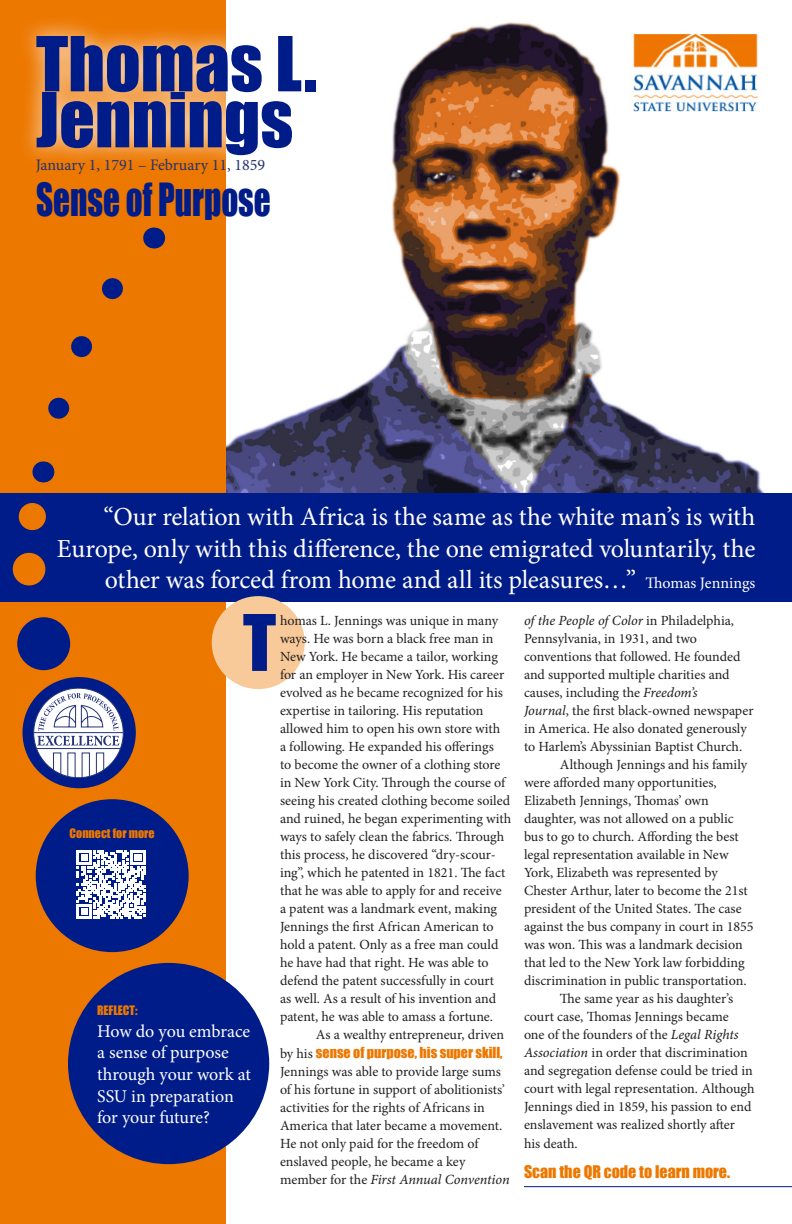
<style>
.page{position:relative;width:792px;height:1224px;background:#fff}
.page>*{position:absolute;margin:0;border:0;box-sizing:border-box;transform-origin:0 0}
.t1{font:72px "Impact";color:#001c88}
.t2{font:70px/56px "Impact";color:#001c88}
.t3{font:42px "Impact";color:#001c88;scale:.79 1}
.t4{font:26px/31.2px "Minion Pro";letter-spacing:-.005em;color:#fff;text-align:right}
.t5{font:18px/21.6px "Minion Pro";letter-spacing:-.005em;color:#fff}
.t6{font:16px "Minion Pro";color:#243374}
.t7{font:16px "Impact";color:#ed7800}
.t8{font:14px/18px "Minion Pro";color:#231f20}
.t9{font:12px "Impact";color:#ed7800}
.s1{font-size:16px}
.s2{font-family:"Impact";color:#ed7800}
.s3{font-family:"Minion Pro It Capt"}
</style>
<div class="page">
<img style="left:226px;top:22px;width:566px;height:472px">
<div style="left:0;top:0;width:226px;height:1224px;background:#ed7800"></div>
<div style="left:0;top:494px;width:792px;height:108px;background:#001c88"></div>
<div style="left:16px;top:16px;width:320px;height:159px;background:#fff;opacity:.75"></div>
<div style="left:36px;top:799px;width:153px;height:153px;background:#001c88;border-radius:50%"></div>
<div style="left:212px;top:596px;width:93px;height:93px;background:#f8c999;border-radius:50%"></div>
<div style="left:17px;top:617px;width:53px;height:53px;background:#001c88;border-radius:50%"></div>
<div style="left:13px;top:553px;width:32px;height:32px;background:#ed7800;border-radius:50%"></div>
<svg style="left:43px;top:461px;width:1px;height:21px"></svg>
<svg style="left:48px;top:228px;width:113px;height:191px"></svg>
<img style="left:629px;top:32px;width:132px;height:86px">
<div style="left:19px;top:503px;width:27px;height:27px;background:#ed7800;border-radius:50%"></div>
<hr style="left:524px;top:1186px;width:268px;height:1px;background:#001c88">
<div style="left:68px;top:963px;width:201px;height:201px;background:#001c88;border-radius:50%"></div>
<div style="left:22px;top:677px;width:114px;height:111px;background:#001c88;border-radius:50%"></div>
<svg style="left:33px;top:688px;width:91px;height:90px"></svg>
<svg style="left:77px;top:850px;width:68px;height:69px"></svg>
<p class="t2" style="left:36px;top:34px;width:282px">Thomas L.<br>Jennings</p>
<p class="t3" style="left:36px;top:167px;width:299px">Sense of Purpose</p>
<p class="t6" style="left:36px;top:155px;width:231px">January 1, 1791 – February 11, 1859</p>
<p class="t4" style="left:57px;top:502px;width:700px">“Our relation with Africa is the same as the white man’s is with<br>Europe, only with this difference, the one emigrated voluntarily, the other was forced from home and all its pleasures…” <span class="s1">Thomas Jennings</span></p>
<p class="t1" style="left:243px;top:587px;width:35px">T</p>
<p class="t8" style="left:280px;top:612px;width:233px">homas L. Jennings was unique in many ways. He was born a black free man in New York. He became a tailor, working for an employer in New York. His career evolved as he became recognized for his expertise in tailoring. His reputation allowed him to open his own store with<br>a following. He expanded his offerings<br>to become the owner of a clothing store in New York City. Through the course of seeing his created clothing become soiled and ruined, he began experimenting with ways to safely clean the fabrics. Through this process, he discovered “dry-scour&shy;ing”, which he patented in 1821. The fact that he was able to apply for and receive a patent was a landmark event, making Jennings the first African American to hold a patent. Only as a free man could he have had that right. He was able to defend the patent successfully in court<br>as well. As a result of his invention and patent, he was able to amass a fortune.</p>
<p class="t8" style="left:280px;top:1026px;width:231px;text-indent:36px">As a wealthy entrepreneur, driven by his <span class="s2">sense of purpose, his super skill, </span>Jennings was able to provide large sums of his fortune in support of abolitionists’ activities for the rights of Africans in America that later became a movement.<br>He not only paid for the freedom of enslaved people, he became a key member for the <span class="s3">First Annual Convention</span></p>
<p class="t9" style="left:70px;top:824px;width:86px">Connect for more</p>
<p class="t9" style="left:97px;top:1001px;width:42px">REFLECT:</p>
<p class="t5" style="left:97px;top:1020px;width:155px">How do you embrace a sense of purpose through your work at<br>SSU in preparation for your future?</p>
<p class="t8" style="left:524px;top:612px;width:231px"><span class="s3">of the People of Color</span> in Philadelphia, Pennsylvania, in 1931, and two conventions that followed. He founded and supported multiple charities and causes, including the <span class="s3">Freedom’s<br>Journal</span>, the first black-owned newspaper in America. He also donated generously to Harlem’s Abyssinian Baptist Church.</p>
<p class="t8" style="left:524px;top:756px;width:231px;text-indent:36px">Although Jennings and his family were afforded many opportunities, Elizabeth Jennings, Thomas’ own daughter, was not allowed on a public bus to go to church. Affording the best legal representation available in New York, Elizabeth was represented by Chester Arthur, later to become the 21st president of the United States. The case against the bus company in court in 1855 was won. This was a landmark decision that led to the New York law forbidding discrimination in public transportation.</p>
<p class="t8" style="left:524px;top:990px;width:232px;text-indent:36px">The same year as his daughter’s court case, Thomas Jennings became<br>one of the founders of the <span class="s3">Legal Rights Association</span> in order that discrimination and segregation defense could be tried in court with legal representation. Although Jennings died in 1859, his passion to end enslavement was realized shortly after his death.</p>
<p class="t7" style="left:524px;top:1160px;width:208px">Scan the QR code to learn more.</p>
</div>
